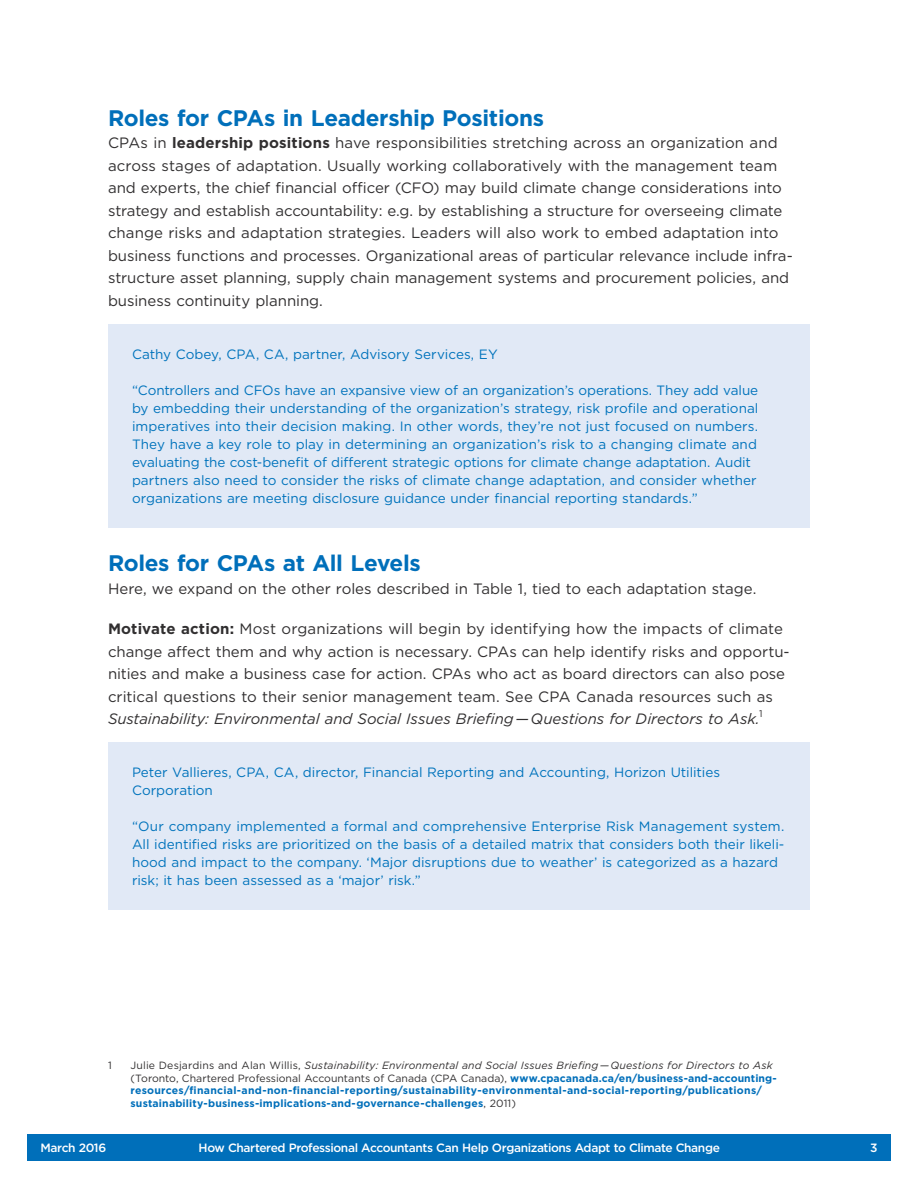
<style>
.page{position:relative;width:918px;height:1188px;background:#fff}
.page>*{position:absolute;margin:0;border:0;box-sizing:border-box;transform-origin:0 0}
.t1{font:700 22.5px "Gotham";letter-spacing:-.015em;color:#006fba}
.t2{font:15px/22.5px "Gotham";color:#312f30}
.t3{font:italic 15px "Gotham";letter-spacing:-.005em;color:#312f30}
.t4{font:13.5px/18px "Gotham";color:#0073bc}
.t5{font:500 12px "Gotham";letter-spacing:-.035em;color:#fff}
.t6{font:700 10.5px/12.6px "Gotham";letter-spacing:.02em;color:#006fba}
.t7{font:10.5px "Gotham";color:#312f30}
.t8{font:9.75px "Gotham";color:#312f30}
.s1{font-weight:700}
.s2{font-weight:400;color:#312f30}
.s3{font-weight:400;font-style:italic;color:#312f30}
</style>
<div class="page">
<div style="left:27px;top:1134px;width:864px;height:27px;background:#006fba"></div>
<div style="left:108px;top:324px;width:702px;height:204px;background:#e1e9f6"></div>
<div style="left:108px;top:742px;width:702px;height:168px;background:#e1e9f6"></div>
<h1 class="t1" style="left:108px;top:103px;width:438px">Roles for CPAs in Leadership Positions</h1>
<p class="t2" style="left:108px;top:132px;width:686px">CPAs in <span class="s1">leadership positions</span> have responsibilities stretching across an organization and across stages of adaptation. Usually working collaboratively with the management team and experts, the chief financial officer (CFO) may build climate change considerations into strategy and establish accountability: e.g. by establishing a structure for overseeing climate change risks and adaptation strategies. Leaders will also work to embed adaptation into business functions and processes. Organizational areas of particular relevance include infra&shy;structure asset planning, supply chain management systems and procurement policies, and business continuity planning.</p>
<p class="t4" style="left:132px;top:345px;width:367px">Cathy Cobey, CPA, CA, partner, Advisory Services, EY</p>
<p class="t4" style="left:132px;top:381px;width:628px">“Controllers and CFOs have an expansive view of an organization’s operations. They add value by embedding their understanding of the organization’s strategy, risk profile and operational imperatives into their decision making. In other words, they’re not just focused on numbers.<br>They have a key role to play in determining an organization’s risk to a changing climate and evaluating the cost-benefit of different strategic options for climate change adaptation. Audit partners also need to consider the risks of climate change adaptation, and consider whether organizations are meeting disclosure guidance under financial reporting standards.”</p>
<h1 class="t1" style="left:108px;top:549px;width:314px">Roles for CPAs at All Levels</h1>
<p class="t2" style="left:108px;top:577px;width:650px">Here, we expand on the other roles described in Table 1, tied to each adaptation stage.</p>
<p class="t2" style="left:108px;top:618px;width:683px"><span class="s1">Motivate action:</span> Most organizations will begin by identifying how the impacts of climate change affect them and why action is necessary. CPAs can help identify risks and opportu&shy;nities and make a business case for action. CPAs who act as board directors can also pose critical questions to their senior management team. See CPA Canada resources such as</p>
<p class="t3" style="left:108px;top:710px;width:653px">Sustainability: Environmental and Social Issues Briefing — Questions for Directors to Ask.</p>
<p class="t8" style="left:759px;top:707px;width:5px">1</p>
<p class="t4" style="left:132px;top:763px;width:590px">Peter Vallieres, CPA, CA, director, Financial Reporting and Accounting, Horizon Utilities<br>Corporation</p>
<p class="t4" style="left:132px;top:817px;width:654px">“Our company implemented a formal and comprehensive Enterprise Risk Management system.<br>All identified risks are prioritized on the basis of a detailed matrix that considers both their likeli&shy;hood and impact to the company. ‘Major disruptions due to weather’ is categorized as a hazard risk; it has been assessed as a ‘major’ risk.”</p>
<p class="t7" style="left:108px;top:1059px;width:5px">1</p>
<p class="t6" style="left:131px;top:1059px;width:648px"><span class="s2">Julie Desjardins and Alan Willis,</span> <span class="s3">Sustainability: Environmental and Social Issues Briefing — Questions for Directors to Ask </span><span class="s2">(Toronto, Chartered Professional Accountants of Canada (CPA Canada),</span> www.cpacanada.ca/en/business-and-accounting&shy;resources/financial-and-non-financial-reporting/sustainability-environmental-and-social-reporting/publications/ sustainability-business-implications-and-governance-challenges<span class="s2">, 2011)</span></p>
<p class="t5" style="left:40px;top:1140px;width:67px">March 2016</p>
<p class="t5" style="left:199px;top:1140px;width:523px">How Chartered Professional Accountants Can Help Organizations Adapt to Climate Change</p>
<p class="t5" style="left:870px;top:1140px;width:9px">3</p>
</div>
